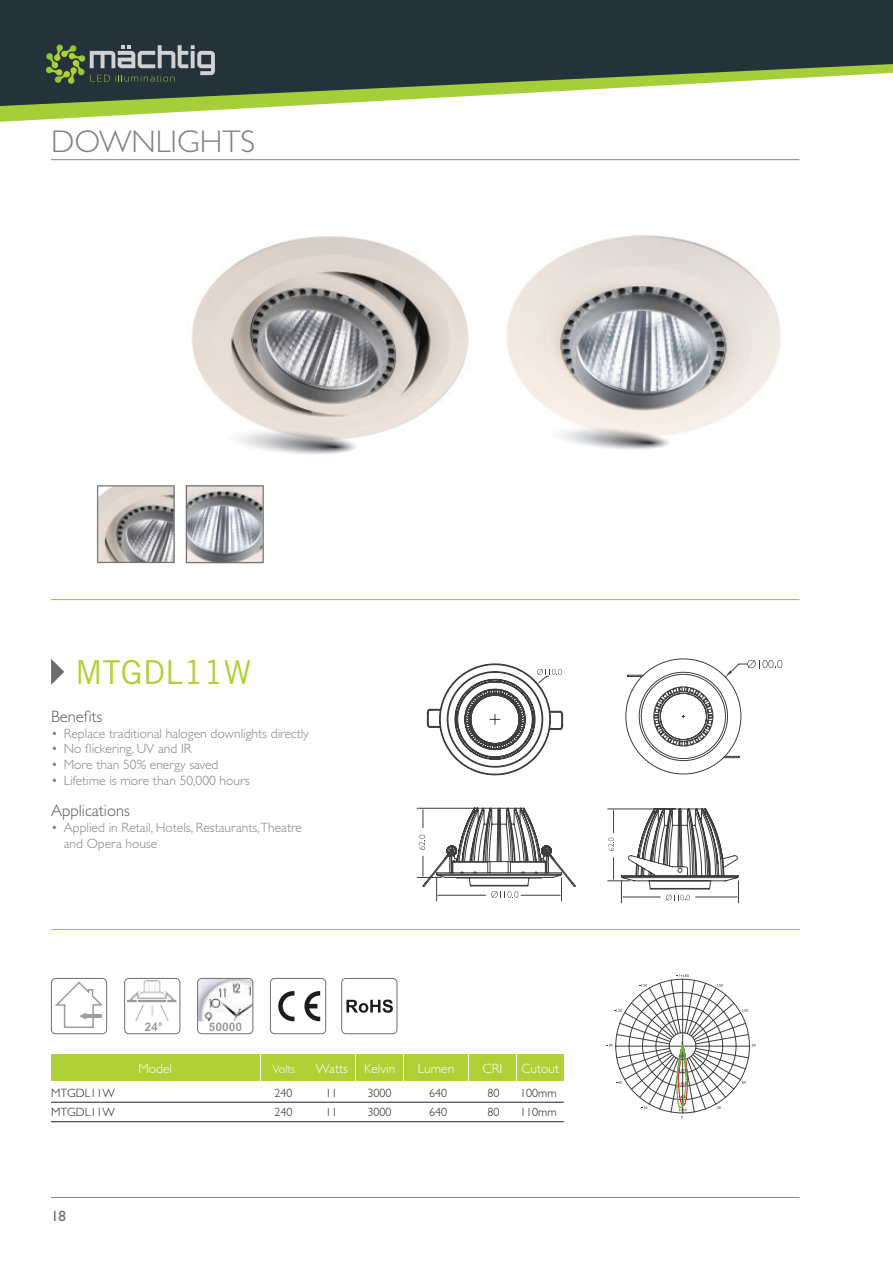
<style>
.page{position:relative;width:893px;height:1263px;background:#fff}
.page>*{position:absolute;margin:0;border:0;box-sizing:border-box;transform-origin:0 0}
.t1{font:33px "Trade Gothic LT Std";letter-spacing:-.05em;color:#aeca36}
.t2{font:33px "Trade Gothic LT Std";color:#b0d136}
.t3{font:300 31.5px "Gill Sans";color:#808285}
.t4{font:300 16.5px "Gill Sans";color:#57585a}
.t5{font:15px "Gill Sans";color:#6c6d70}
.t6{font:300 13.5px/15.8px "Gill Sans";color:#808285}
.t7{font:300 13.5px "Gill Sans";color:#fff}
.t8{font:300 12px "Gill Sans";color:#231f20}
.t9{font:300 12px "Gill Sans";color:#fff}
</style>
<div class="page">
<hr style="left:51px;top:159px;width:748px;height:1px;background:#808285">
<hr style="left:51px;top:1197px;width:748px;height:1px;background:#808285">
<hr style="left:51px;top:599px;width:748px;height:1px;background:#8bc63e">
<hr style="left:51px;top:929px;width:749px;height:1px;background:#8bc63e">
<img style="left:191px;top:236px;width:278px;height:200px">
<img style="left:506px;top:235px;width:275px;height:200px">
<svg style="left:203px;top:425px;width:164px;height:30px"></svg>
<svg style="left:528px;top:423px;width:142px;height:27px"></svg>
<img style="left:99px;top:487px;width:45px;height:77px">
<img style="left:144px;top:485px;width:119px;height:79px">
<div style="left:97px;top:485px;width:78px;height:78px;border:1px solid #6c6d70"></div>
<div style="left:186px;top:485px;width:78px;height:78px;border:1px solid #6c6d70"></div>
<svg style="left:0;top:106px;width:287px;height:16px"></svg>
<svg style="left:0;top:0;width:893px;height:106px;background:#4b5850"></svg>
<svg style="left:46px;top:45px;width:169px;height:39px;background:#566359"></svg>
<svg style="left:51px;top:978px;width:130px;height:56px"></svg>
<img style="left:199px;top:978px;width:54px;height:43px">
<div style="left:197px;top:978px;width:56px;height:56px;border:1px solid #6e6e70;border-radius:4px"></div>
<svg style="left:209px;top:1022px;width:32px;height:9px"></svg>
<img style="left:127px;top:980px;width:50px;height:41px">
<svg style="left:270px;top:978px;width:128px;height:56px"></svg>
<hr style="left:51px;top:1102px;width:513px;height:1px;background:#231f20">
<hr style="left:51px;top:1121px;width:513px;height:1px;background:#231f20">
<div style="left:51px;top:1054px;width:209px;height:27px;background:#b0d136"></div>
<div style="left:261px;top:1054px;width:46px;height:27px;background:#b0d136"></div>
<div style="left:308px;top:1054px;width:47px;height:27px;background:#b0d136"></div>
<div style="left:356px;top:1054px;width:47px;height:27px;background:#b0d136"></div>
<div style="left:469px;top:1054px;width:47px;height:27px;background:#b0d136"></div>
<div style="left:517px;top:1054px;width:47px;height:27px;background:#b0d136"></div>
<div style="left:404px;top:1054px;width:64px;height:27px;background:#b0d136"></div>
<svg style="left:417px;top:663px;width:159px;height:238px"></svg>
<svg style="left:607px;top:808px;width:132px;height:95px"></svg>
<svg style="left:625px;top:658px;width:157px;height:116px"></svg>
<svg style="left:607px;top:974px;width:148px;height:144px"></svg>
<svg style="left:51px;top:659px;width:13px;height:26px"></svg>
<p class="t3" style="left:51px;top:124px;width:206px">DOWNLIGHTS</p>
<p class="t2" style="left:75px;top:652px;width:178px">MTGDL11W</p>
<p class="t1" style="left:121px;top:654px;width:166px">MTGDL11W</p>
<p class="t4" style="left:51px;top:707px;width:53px">Benefits</p>
<p class="t6" style="left:51px;top:725px;width:259px">• Replace traditional halogen downlights directly</p>
<p class="t6" style="left:51px;top:741px;width:142px">• No flickering, UV and IR</p>
<p class="t6" style="left:51px;top:757px;width:169px">• More than 50% energy saved</p>
<p class="t6" style="left:51px;top:772px;width:200px">• Lifetime is more than 50,000 hours</p>
<p class="t4" style="left:51px;top:801px;width:80px">Applications</p>
<p class="t6" style="left:64px;top:820px;width:240px;text-indent:-13px">• Applied in Retail, Hotels, Restaurants,Theatre and Opera house</p>
<p class="t7" style="left:138px;top:1061px;width:35px">Model</p>
<p class="t9" style="left:273px;top:1062px;width:24px">Volts</p>
<p class="t7" style="left:316px;top:1061px;width:34px">Watts</p>
<p class="t7" style="left:364px;top:1061px;width:33px">Kelvin</p>
<p class="t7" style="left:418px;top:1061px;width:38px">Lumen</p>
<p class="t7" style="left:483px;top:1061px;width:21px">CRI</p>
<p class="t7" style="left:521px;top:1061px;width:39px">Cutout</p>
<p class="t8" style="left:51px;top:1086px;width:65px">MTGDL11W</p>
<p class="t8" style="left:275px;top:1086px;width:19px">240</p>
<p class="t8" style="left:326px;top:1086px;width:13px">11</p>
<p class="t8" style="left:368px;top:1086px;width:25px">3000</p>
<p class="t8" style="left:429px;top:1086px;width:19px">640</p>
<p class="t8" style="left:488px;top:1086px;width:13px">80</p>
<p class="t8" style="left:520px;top:1086px;width:38px">100mm</p>
<p class="t8" style="left:51px;top:1105px;width:65px">MTGDL11W</p>
<p class="t8" style="left:275px;top:1105px;width:19px">240</p>
<p class="t8" style="left:326px;top:1105px;width:13px">11</p>
<p class="t8" style="left:368px;top:1105px;width:25px">3000</p>
<p class="t8" style="left:429px;top:1105px;width:19px">640</p>
<p class="t8" style="left:488px;top:1105px;width:13px">80</p>
<p class="t8" style="left:520px;top:1105px;width:38px">110mm</p>
<p class="t5" style="left:51px;top:1207px;width:16px">18</p>
</div>
